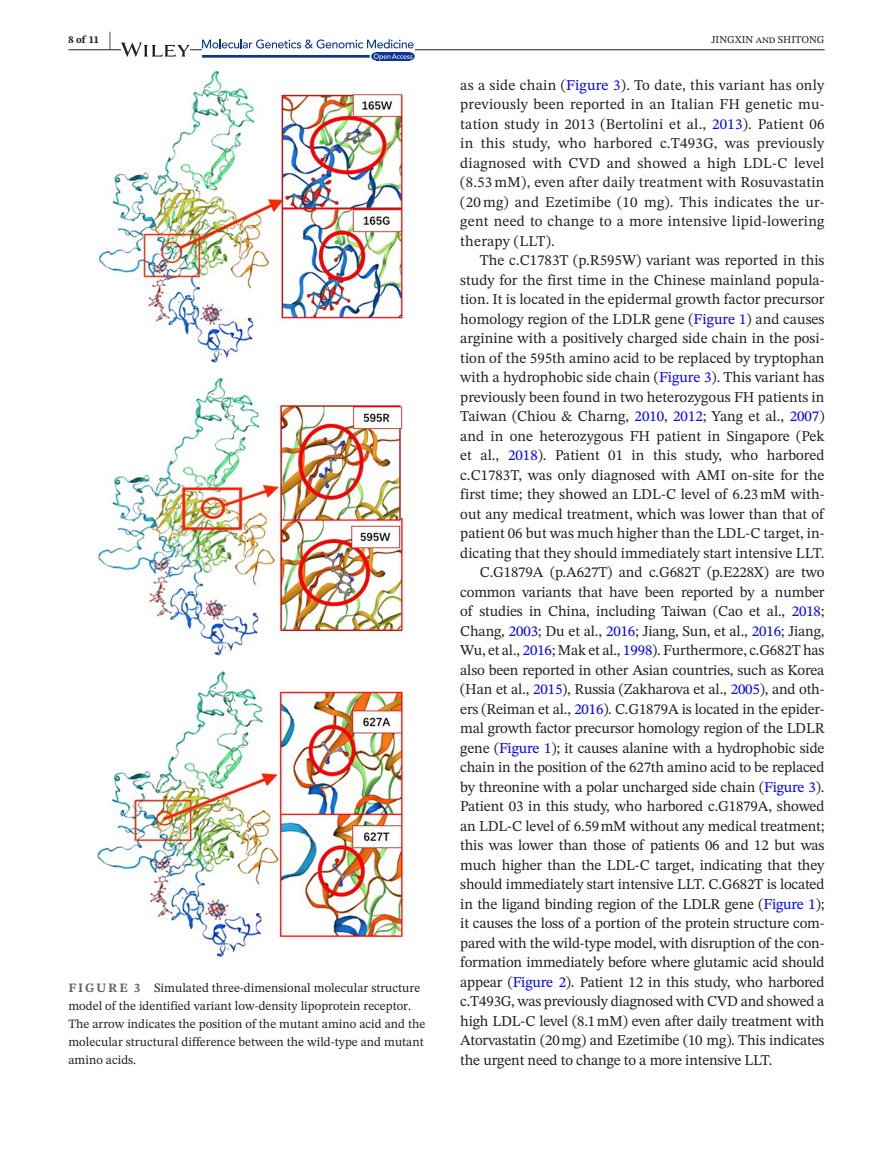
<style>
.page{position:relative;width:893px;height:1174px;background:#fff}
.page>*{position:absolute;margin:0;border:0;box-sizing:border-box;transform-origin:0 0}
.t1{font:15px/19.5px "STIX Two Text";letter-spacing:-.01em;color:#231f20;text-align:justify}
.t2{font:12.75px/18px "STIX Two Text";color:#231f20}
.t3{font:10.5px "STIX Two Text";color:#231f20}
.t4{font:700 10.5px "STIX Two Text";color:#231f20}
.s1{font-size:21px}
.s2{color:#00f}
.s3{font-weight:700;color:#636366}
</style>
<div class="page">
<hr style="left:68px;top:49px;width:756px;height:1px;background:#231f20">
<svg style="left:121px;top:43px;width:69px;height:14px"></svg>
<svg style="left:202px;top:39px;width:212px;height:21px"></svg>
<img style="left:97px;top:71px;width:306px;height:886px">
<p class="t4" style="left:68px;top:32px;width:44px">8 of 11 <span class="s1">|</span></p>
<p class="t3" style="left:711px;top:32px;width:115px">JINGXIN and SHITONG</p>
<p class="t1" style="left:460px;top:75px;width:366px">as a side chain (<span class="s2">Figure 3</span>). To date, this variant has only previously been reported in an Italian FH genetic mu&shy;tation study in 2013 (Bertolini et al., <span class="s2">2013</span>). Patient 06 in this study, who harbored c.T493G, was previously diagnosed with CVD and showed a high LDL-C level (8.53 mM), even after daily treatment with Rosuvastatin (20 mg) and Ezetimibe (10 mg). This indicates the ur&shy;gent need to change to a more intensive lipid-lowering therapy (LLT).</p>
<p class="t1" style="left:480px;top:250px;width:346px">The c.C1783T (p.R595W) variant was reported in this</p>
<p class="t1" style="left:460px;top:270px;width:366px">study for the first time in the Chinese mainland popula-</p>
<p class="t1" style="left:460px;top:289px;width:366px">tion. It is located in the epidermal growth factor precursor</p>
<p class="t1" style="left:460px;top:309px;width:366px">homology region of the LDLR gene (<span class="s2">Figure 1</span>) and causes</p>
<p class="t1" style="left:460px;top:328px;width:366px">arginine with a positively charged side chain in the posi-</p>
<p class="t1" style="left:460px;top:348px;width:366px">tion of the 595th amino acid to be replaced by tryptophan</p>
<p class="t1" style="left:460px;top:367px;width:366px">with a hydrophobic side chain (<span class="s2">Figure 3</span>). This variant has</p>
<p class="t1" style="left:460px;top:387px;width:366px">previously been found in two heterozygous FH patients in</p>
<p class="t1" style="left:460px;top:406px;width:366px">Taiwan (Chiou &amp; Charng, <span class="s2">2010</span>, <span class="s2">2012</span>; Yang et al., <span class="s2">2007</span>)</p>
<p class="t1" style="left:460px;top:426px;width:366px">and in one heterozygous FH patient in Singapore (Pek</p>
<p class="t1" style="left:460px;top:445px;width:366px">et al., <span class="s2">2018</span>). Patient 01 in this study, who harbored</p>
<p class="t1" style="left:460px;top:465px;width:366px">c.C1783T, was only diagnosed with AMI on-site for the</p>
<p class="t1" style="left:460px;top:484px;width:366px">first time; they showed an LDL-C level of 6.23mM with-</p>
<p class="t1" style="left:460px;top:504px;width:365px">out any medical treatment, which was lower than that of</p>
<p class="t1" style="left:460px;top:523px;width:366px">patient 06 but was much higher than the LDL-C target, in-</p>
<p class="t1" style="left:460px;top:543px;width:366px">dicating that they should immediately start intensive LLT.</p>
<p class="t1" style="left:480px;top:562px;width:346px">C.G1879A (p.A627T) and c.G682T (p.E228X) are two</p>
<p class="t1" style="left:460px;top:582px;width:366px">common variants that have been reported by a number</p>
<p class="t1" style="left:460px;top:601px;width:366px">of studies in China, including Taiwan (Cao et al., <span class="s2">2018</span>;</p>
<p class="t1" style="left:460px;top:621px;width:366px">Chang, <span class="s2">2003</span>; Du et al., <span class="s2">2016</span>; Jiang, Sun, et al., <span class="s2">2016</span>; Jiang,</p>
<p class="t1" style="left:460px;top:640px;width:366px">Wu, et al., <span class="s2">2016</span>; Mak et al., <span class="s2">1998</span>). Furthermore, c.G682T has</p>
<p class="t1" style="left:460px;top:660px;width:366px">also been reported in other Asian countries, such as Korea</p>
<p class="t1" style="left:460px;top:679px;width:366px">(Han et al., <span class="s2">2015</span>), Russia (Zakharova et al., <span class="s2">2005</span>), and oth-</p>
<p class="t1" style="left:460px;top:699px;width:366px">ers (Reiman et al., <span class="s2">2016</span>). C.G1879A is located in the epider-</p>
<p class="t1" style="left:460px;top:718px;width:366px">mal growth factor precursor homology region of the LDLR</p>
<p class="t1" style="left:460px;top:738px;width:366px">gene (<span class="s2">Figure 1</span>); it causes alanine with a hydrophobic side</p>
<p class="t1" style="left:460px;top:757px;width:366px">chain in the position of the 627th amino acid to be replaced</p>
<p class="t1" style="left:460px;top:777px;width:366px">by threonine with a polar uncharged side chain (<span class="s2">Figure 3</span>).</p>
<p class="t1" style="left:460px;top:796px;width:366px">Patient 03 in this study, who harbored c.G1879A, showed</p>
<p class="t1" style="left:460px;top:816px;width:366px">an LDL-C level of 6.59mM without any medical treatment;</p>
<p class="t1" style="left:460px;top:835px;width:366px">this was lower than those of patients 06 and 12 but was</p>
<p class="t1" style="left:460px;top:855px;width:366px">much higher than the LDL-C target, indicating that they</p>
<p class="t1" style="left:460px;top:874px;width:366px">should immediately start intensive LLT. C.G682T is located</p>
<p class="t1" style="left:460px;top:894px;width:366px">in the ligand binding region of the LDLR gene (<span class="s2">Figure 1</span>);</p>
<p class="t1" style="left:460px;top:913px;width:366px">it causes the loss of a portion of the protein structure com-</p>
<p class="t1" style="left:460px;top:933px;width:366px">pared with the wild-type model, with disruption of the con-</p>
<p class="t1" style="left:460px;top:952px;width:366px">formation immediately before where glutamic acid should</p>
<p class="t1" style="left:460px;top:972px;width:366px">appear (<span class="s2">Figure 2</span>). Patient 12 in this study, who harbored</p>
<p class="t1" style="left:460px;top:991px;width:366px">c.T493G, was previously diagnosed with CVD and showed a</p>
<p class="t1" style="left:460px;top:1011px;width:366px">high LDL-C level (8.1mM) even after daily treatment with</p>
<p class="t1" style="left:460px;top:1030px;width:366px">Atorvastatin (20mg) and Ezetimibe (10 mg). This indicates</p>
<p class="t1" style="left:460px;top:1050px;width:314px">the urgent need to change to a more intensive LLT.</p>
<p class="t2" style="left:68px;top:979px;width:358px"><span class="s3">FIGURE 3</span> Simulated three-dimensional molecular structure model of the identified variant low-density lipoprotein receptor.<br>The arrow indicates the position of the mutant amino acid and the molecular structural difference between the wild-type and mutant amino acids.</p>
</div>
